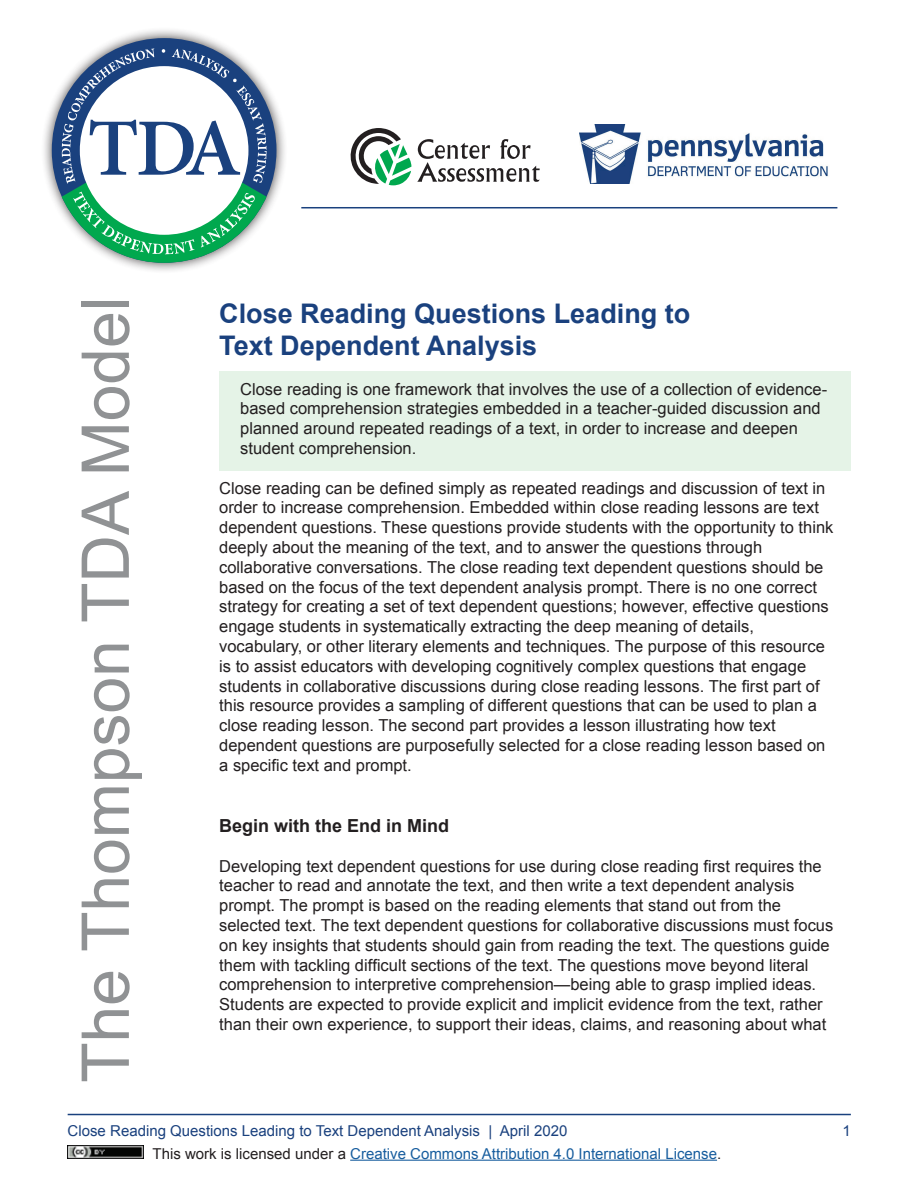
<style>
.page{position:relative;width:918px;height:1188px;background:#fff}
.page>*{position:absolute;margin:0;border:0;box-sizing:border-box;transform-origin:0 0}
.t1{font:66px "Arial";color:#909294}
.t2{font:700 27px/32.4px "Arial";color:#1a417e}
.t3{font:700 18px "Arial";color:#231f20}
.t4{font:16.5px/19.8px "Arial";color:#231f20}
.t5{font:15px "Arial";color:#175d9e}
.t6{font:15px "Arial";color:#1a417e}
.s1{color:#231f20}
</style>
<div class="page">
<div style="left:219px;top:371px;width:631px;height:100px;background:#e5f3e7"></div>
<hr style="left:350px;top:1160px;width:367px;height:1px;background:#175d9e">
<img style="left:68px;top:1145px;width:75px;height:14px">
<hr style="left:68px;top:1114px;width:783px;height:1px;background:#1a417e">
<hr style="left:301px;top:207px;width:536px;height:1px;background:#1a417e">
<div style="left:41px;top:27px;width:246px;height:247px;background:#231f20;opacity:.8"></div>
<svg style="left:57px;top:48px;width:215px;height:215px"></svg>
<svg style="left:417px;top:139px;width:123px;height:43px"></svg>
<svg style="left:350px;top:128px;width:61px;height:57px"></svg>
<img style="left:579px;top:125px;width:249px;height:59px">
<p class="t1" style="left:62px;top:1083px;width:788px;rotate:-90deg">The Thompson TDA Model</p>
<h1 class="t2" style="left:219px;top:298px;width:473px">Close Reading Questions Leading to<br>Text Dependent Analysis</h1>
<p class="t4" style="left:240px;top:379px;width:588px">Close reading is one framework that involves the use of a collection of evidence-</p>
<p class="t4" style="left:240px;top:399px;width:582px">based comprehension strategies embedded in a teacher-guided discussion and</p>
<p class="t4" style="left:240px;top:419px;width:559px">planned around repeated readings of a text, in order to increase and deepen</p>
<p class="t4" style="left:240px;top:439px;width:178px">student comprehension.</p>
<p class="t4" style="left:219px;top:478px;width:608px">Close reading can be defined simply as repeated readings and discussion of text in</p>
<p class="t4" style="left:219px;top:498px;width:601px">order to increase comprehension. Embedded within close reading lessons are text</p>
<p class="t4" style="left:219px;top:518px;width:616px">dependent questions. These questions provide students with the opportunity to think deeply about the meaning of the text, and to answer the questions through</p>
<p class="t4" style="left:219px;top:557px;width:606px">collaborative conversations. The close reading text dependent questions should be</p>
<p class="t4" style="left:219px;top:577px;width:611px">based on the focus of the text dependent analysis prompt. There is no one correct strategy for creating a set of text dependent questions; however, effective questions engage students in systematically extracting the deep meaning of details, vocabulary, or other literary elements and techniques. The purpose of this resource is to assist educators with developing cognitively complex questions that engage students in collaborative discussions during close reading lessons. The first part of</p>
<p class="t4" style="left:219px;top:696px;width:599px">this resource provides a sampling of different questions that can be used to plan a close reading lesson. The second part provides a lesson illustrating how text</p>
<p class="t4" style="left:219px;top:736px;width:608px">dependent questions are purposefully selected for a close reading lesson based on a specific text and prompt.</p>
<h2 class="t3" style="left:219px;top:814px;width:232px">Begin with the End in Mind</h2>
<p class="t4" style="left:219px;top:856px;width:604px">Developing text dependent questions for use during close reading first requires the teacher to read and annotate the text, and then write a text dependent analysis</p>
<p class="t4" style="left:219px;top:896px;width:616px">prompt. The prompt is based on the reading elements that stand out from the selected text. The text dependent questions for collaborative discussions must focus</p>
<p class="t4" style="left:219px;top:935px;width:612px">on key insights that students should gain from reading the text. The questions guide them with tackling difficult sections of the text. The questions move beyond literal</p>
<p class="t4" style="left:219px;top:975px;width:609px">comprehension to interpretive comprehension—being able to grasp implied ideas.<br>Students are expected to provide explicit and implicit evidence from the text, rather than their own experience, to support their ideas, claims, and reasoning about what</p>
<p class="t6" style="left:68px;top:1121px;width:501px">Close Reading Questions Leading to Text Dependent Analysis | April 2020</p>
<p class="t5" style="left:153px;top:1144px;width:570px"><span class="s1">This work is licensed under a</span> Creative Commons Attribution 4.0 International License<span class="s1">.</span></p>
<p class="t6" style="left:843px;top:1121px;width:10px">1</p>
</div>
